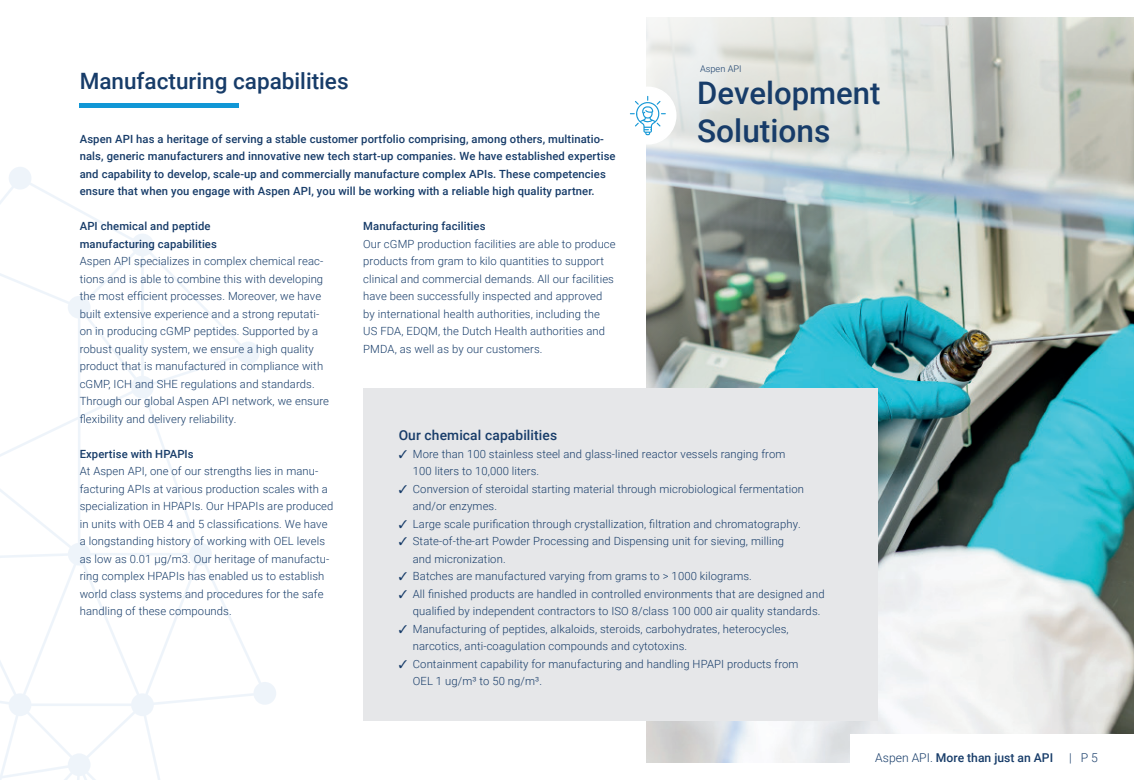
<style>
.page{position:relative;width:1134px;height:780px;background:#fff}
.page>*{position:absolute;margin:0;border:0;box-sizing:border-box;transform-origin:0 0}
.t1{font:500 31.62px "Roboto";color:#173c69}
.t2{font:500 31.12px "Roboto";color:#173c69}
.t3{font:500 22.5px "Roboto";color:#173c69}
.t4{font:500 13.75px "Roboto";letter-spacing:.01em;color:#173c69}
.t5{font:500 12.12px "Roboto";color:#173c69}
.t6{font:300 12.12px "Roboto";color:#173c69}
.t7{font:300 11.25px/17.5px "Roboto";letter-spacing:.01em;color:#173c69}
.t8{font:500 11.25px/17.5px "Roboto";letter-spacing:.01em;color:#173c69}
.t9{font:300 9.25px "Roboto";color:#173c69}
.s1{font-weight:300}
</style>
<div class="page">
<svg style="left:0;top:167px;width:276px;height:613px"></svg>
<img style="left:647px;top:18px;width:487px;height:744px">
<div style="left:620px;top:87px;width:56px;height:57px;background:#fff;border-radius:50%"></div>
<svg style="left:630px;top:96px;width:36px;height:39px"></svg>
<div style="left:619px;top:87px;width:57px;height:57px;border:2px solid #fff;border-radius:50%"></div>
<div style="left:850px;top:735px;width:284px;height:45px;background:#fff"></div>
<hr style="left:80px;top:103px;width:159px;height:4px;background:#1197d6">
<div style="left:363px;top:388px;width:515px;height:332px;background:#e6e7e9"></div>
<h3 class="t3" style="left:80px;top:65px;width:270px">Manufacturing capabilities</h3>
<p class="t8" style="left:80px;top:129px;width:537px">Aspen API has a heritage of serving a stable customer portfolio comprising, among others, multinatio&shy;nals, generic manufacturers and innovative new tech start-up companies. We have established expertise and capability to develop, scale-up and commercially manufacture complex APIs. These competencies ensure that when you engage with Aspen API, you will be working with a reliable high quality partner.</p>
<p class="t9" style="left:700px;top:62px;width:43px">Aspen API</p>
<h2 class="t2" style="left:697px;top:72px;width:185px">Development</h2>
<h1 class="t1" style="left:697px;top:109px;width:135px">Solutions</h1>
<p class="t8" style="left:80px;top:217px;width:139px">API chemical and peptide manufacturing capabilities</p>
<p class="t7" style="left:80px;top:252px;width:251px">Aspen API specializes in complex chemical reac&shy;tions and is able to combine this with developing the most efficient processes. Moreover, we have built extensive experience and a strong reputati&shy;on in producing cGMP peptides. Supported by a robust quality system, we ensure a high quality product that is manufactured in compliance with cGMP, ICH and SHE regulations and standards.<br>Through our global Aspen API network, we ensure flexibility and delivery reliability.</p>
<p class="t8" style="left:80px;top:444px;width:115px">Expertise with HPAPIs</p>
<p class="t7" style="left:80px;top:462px;width:255px">At Aspen API, one of our strengths lies in manu&shy;facturing APIs at various production scales with a specialization in HPAPIs. Our HPAPIs are produced in units with OEB 4 and 5 classifications. We have a longstanding history of working with OEL levels as low as 0.01 μg/m3. Our heritage of manufactu&shy;ring complex HPAPIs has enabled us to establish world class systems and procedures for the safe handling of these compounds.</p>
<p class="t8" style="left:363px;top:217px;width:124px">Manufacturing facilities</p>
<p class="t7" style="left:363px;top:234px;width:254px">Our cGMP production facilities are able to produce products from gram to kilo quantities to support clinical and commercial demands. All our facilities have been successfully inspected and approved by international health authorities, including the US FDA, EDQM, the Dutch Health authorities and PMDA, as well as by our customers.</p>
<p class="t4" style="left:399px;top:425px;width:160px">Our chemical capabilities</p>
<p class="t7" style="left:413px;top:444px;width:374px;text-indent:-14px">✓ More than 100 stainless steel and glass-lined reactor vessels ranging from<br>100 liters to 10,000 liters.</p>
<p class="t7" style="left:413px;top:479px;width:393px;text-indent:-14px">✓ Conversion of steroidal starting material through microbiological fermentation and/or enzymes.</p>
<p class="t7" style="left:399px;top:514px;width:404px">✓ Large scale purification through crystallization, filtration and chromatography.</p>
<p class="t7" style="left:413px;top:532px;width:373px;text-indent:-14px">✓ State-of-the-art Powder Processing and Dispensing unit for sieving, milling and micronization.</p>
<p class="t7" style="left:399px;top:567px;width:355px">✓ Batches are manufactured varying from grams to &gt; 1000 kilograms.</p>
<p class="t7" style="left:413px;top:584px;width:413px;text-indent:-14px">✓ All finished products are handled in controlled environments that are designed and qualified by independent contractors to ISO 8/class 100 000 air quality standards.</p>
<p class="t7" style="left:413px;top:619px;width:377px;text-indent:-14px">✓ Manufacturing of peptides, alkaloids, steroids, carbohydrates, heterocycles, narcotics, anti-coagulation compounds and cytotoxins.</p>
<p class="t7" style="left:413px;top:654px;width:387px;text-indent:-14px">✓ Containment capability for manufacturing and handling HPAPI products from<br>OEL 1 ug/m³ to 50 ng/m³.</p>
<p class="t5" style="left:875px;top:748px;width:179px"><span class="s1">Aspen API.</span> More than just an API</p>
<p class="t6" style="left:1069px;top:748px;width:30px">| P 5</p>
</div>
